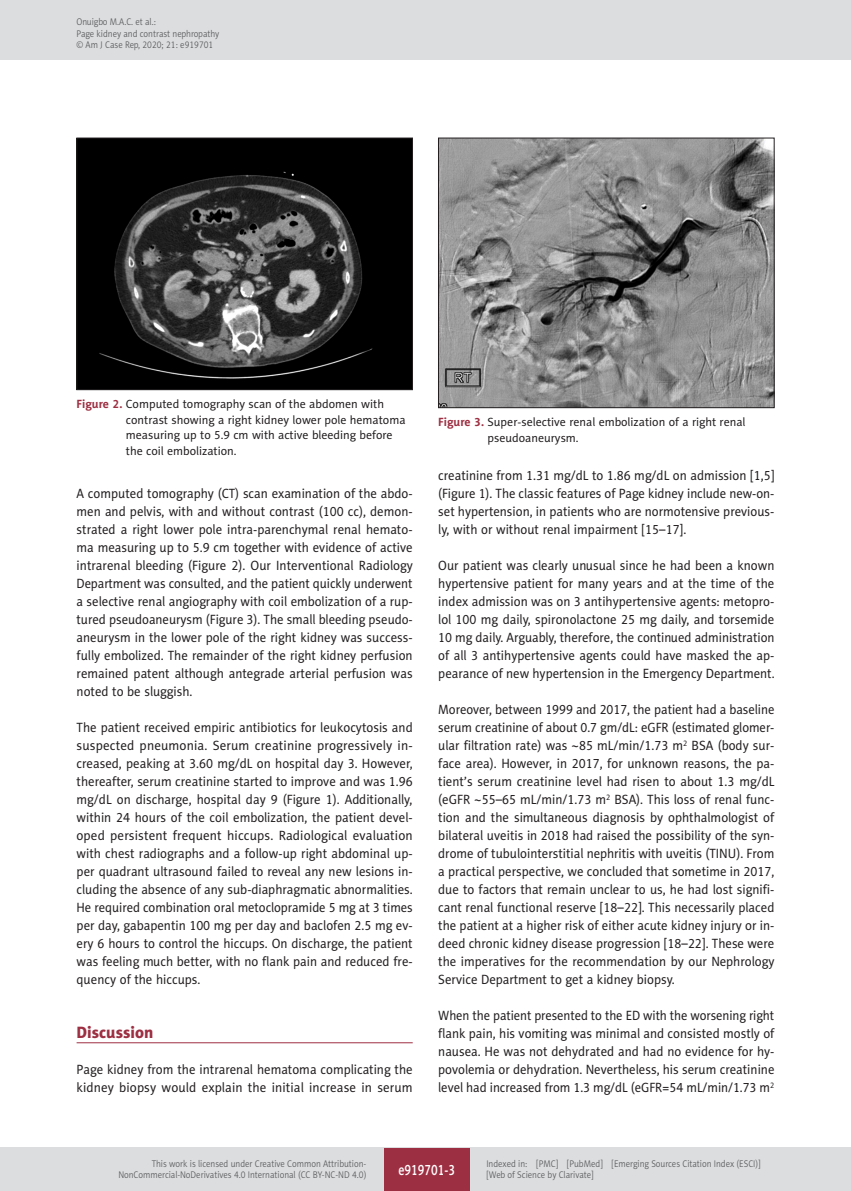
<style>
.page{position:relative;width:851px;height:1191px;background:#fff}
.page>*{position:absolute;margin:0;border:0;box-sizing:border-box;transform-origin:0 0}
.AJCR_Headline_1{font:16.5px "Naomi Sans EFN Heavy";color:#9d2f42}
.AJCR_e-PAGINA{font:15px "Naomi Sans EFN Medium";color:#fff;scale:.8 1}
.AJCR_Body{font:13.5px/18px "Naomi Sans EFN";color:#231f20;text-align:justify;scale:.95 1}
.AJCR_Body-2{font:13.5px/18px "Naomi Sans EFN";color:#231f20;text-align:justify;scale:.94 1}
.AJCR_Body-3{font:13.5px/18px "Naomi Sans EFN";color:#231f20;text-align:justify;scale:.93 1}
.AJCR_Rycina_tytul{font:12px/15.8px "Naomi Sans EFN";color:#231f20}
.AJCR_pagina_zywa{font:9.75px/11.2px "Naomi Sans EFN Light";color:#57585a;scale:.9 1}
.AJCR_pagina_sygnatur{font:9.75px "Naomi Sans EFN Light";color:#57585a;scale:.9 1}
.s1{font-weight:700;color:#9d2f42}
</style>
<div class="page">
<hr style="left:77px;top:1042px;width:335px;height:1px;background:#9d2f42">
<img style="left:79px;top:140px;width:331px;height:248px">
<div style="left:77px;top:138px;width:335px;height:252px;border:1px solid #231f20"></div>
<img style="left:440px;top:140px;width:332px;height:266px">
<div style="left:438px;top:138px;width:336px;height:270px;border:1px solid #231f20"></div>
<div style="left:0;top:0;width:850px;height:60px;background:#dcdddf"></div>
<div style="left:0;top:1148px;width:850px;height:43px;background:#dcdddf"></div>
<div style="left:384px;top:1147px;width:85px;height:43px;background:#9d2f42"></div>
<p class="AJCR_pagina_zywa" style="left:77px;top:16px;width:160px">Onuigbo M.A.C. et al.:<br>Page kidney and contrast nephropathy</p>
<p class="AJCR_pagina_sygnatur" style="left:77px;top:39px;width:153px">© Am J Case Rep, 2020; 21: e919701</p>
<p class="AJCR_Rycina_tytul" style="left:126px;top:396px;width:281px;text-indent:-49px"><span class="s1">Figure 2.</span> Computed tomography scan of the abdomen with contrast showing a right kidney lower pole hematoma measuring up to 5.9 cm with active bleeding before the coil embolization.</p>
<p class="AJCR_Body" style="left:77px;top:484px;width:355px">A computed tomography (CT) scan examination of the abdo&shy;men and pelvis, with and without contrast (100 cc), demon&shy;strated a right lower pole intra-parenchymal renal hemato&shy;ma measuring up to 5.9 cm together with evidence of active intrarenal bleeding (Figure 2). Our Interventional Radiology Department was consulted, and the patient quickly underwent a selective renal angiography with coil embolization of a rup&shy;tured pseudoaneurysm (Figure 3). The small bleeding pseudo&shy;aneurysm in the lower pole of the right kidney was success&shy;fully embolized. The remainder of the right kidney perfusion remained patent although antegrade arterial perfusion was noted to be sluggish.</p>
<p class="AJCR_Body" style="left:77px;top:718px;width:355px">The patient received empiric antibiotics for leukocytosis and suspected pneumonia. Serum creatinine progressively in&shy;creased, peaking at 3.60 mg/dL on hospital day 3. However, thereafter, serum creatinine started to improve and was 1.96 mg/dL on discharge, hospital day 9 (Figure 1). Additionally, within 24 hours of the coil embolization, the patient devel&shy;oped persistent frequent hiccups. Radiological evaluation with chest radiographs and a follow-up right abdominal up&shy;per quadrant ultrasound failed to reveal any new lesions in&shy;cluding the absence of any sub-diaphragmatic abnormalities.<br>He required combination oral metoclopramide 5 mg at 3 times per day, gabapentin 100 mg per day and baclofen 2.5 mg ev&shy;ery 6 hours to control the hiccups. On discharge, the patient was feeling much better, with no flank pain and reduced fre&shy;quency of the hiccups.</p>
<p class="AJCR_Headline_1" style="left:77px;top:1022px;width:78px">Discussion</p>
<p class="AJCR_Body" style="left:77px;top:1060px;width:355px">Page kidney from the intrarenal hematoma complicating the kidney biopsy would explain the initial increase in serum</p>
<p class="AJCR_Rycina_tytul" style="left:487px;top:414px;width:259px;text-indent:-49px"><span class="s1">Figure 3.</span> Super-selective renal embolization of a right renal pseudoaneurysm.</p>
<p class="AJCR_Body" style="left:438px;top:466px;width:355px">creatinine from 1.31 mg/dL to 1.86 mg/dL on admission [1,5] (Figure 1). The classic features of Page kidney include new-on&shy;set hypertension, in patients who are normotensive previous&shy;ly, with or without renal impairment [15–17].</p>
<p class="AJCR_Body" style="left:438px;top:556px;width:355px">Our patient was clearly unusual since he had been a known hypertensive patient for many years and at the time of the index admission was on 3 antihypertensive agents: metopro&shy;lol 100 mg daily, spironolactone 25 mg daily, and torsemide 10 mg daily. Arguably, therefore, the continued administration of all 3 antihypertensive agents could have masked the ap&shy;pearance of new hypertension in the Emergency Department.</p>
<p class="AJCR_Body-2" style="left:438px;top:700px;width:359px">Moreover, between 1999 and 2017, the patient had a baseline serum creatinine of about 0.7 gm/dL: eGFR (estimated glomer&shy;ular filtration rate) was ~85 mL/min/1.73 m<sup>2</sup> BSA (body sur&shy;face area). However, in 2017, for unknown reasons, the pa&shy;tient’s serum creatinine level had risen to about 1.3 mg/dL (eGFR ~55–65 mL/min/1.73 m<sup>2</sup> BSA). This loss of renal func&shy;tion and the simultaneous diagnosis by ophthalmologist of bilateral uveitis in 2018 had raised the possibility of the syn&shy;drome of tubulointerstitial nephritis with uveitis (TINU). From a practical perspective, we concluded that sometime in 2017, due to factors that remain unclear to us, he had lost signifi&shy;cant renal functional reserve [18–22]. This necessarily placed the patient at a higher risk of either acute kidney injury or in&shy;deed chronic kidney disease progression [18–22]. These were the imperatives for the recommendation by our Nephrology Service Department to get a kidney biopsy.</p>
<p class="AJCR_Body-3" style="left:438px;top:1006px;width:363px">When the patient presented to the ED with the worsening right flank pain, his vomiting was minimal and consisted mostly of nausea. He was not dehydrated and had no evidence for hy&shy;povolemia or dehydration. Nevertheless, his serum creatinine level had increased from 1.3 mg/dL (eGFR=54 mL/min/1.73 m<sup>2</sup></p>
<p class="AJCR_pagina_zywa" style="left:118px;top:1158px;width:277px;text-align:right">This work is licensed under Creative Common Attribution-<br>NonCommercial-NoDerivatives 4.0 International (CC BY-NC-ND 4.0)</p>
<p class="AJCR_e-PAGINA" style="left:398px;top:1160px;width:72px">e919701-3</p>
<p class="AJCR_pagina_zywa" style="left:486px;top:1158px;width:306px">Indexed in: [PMC] [PubMed] [Emerging Sources Citation Index (ESCI)] [Web of Science by Clarivate]</p>
</div>
